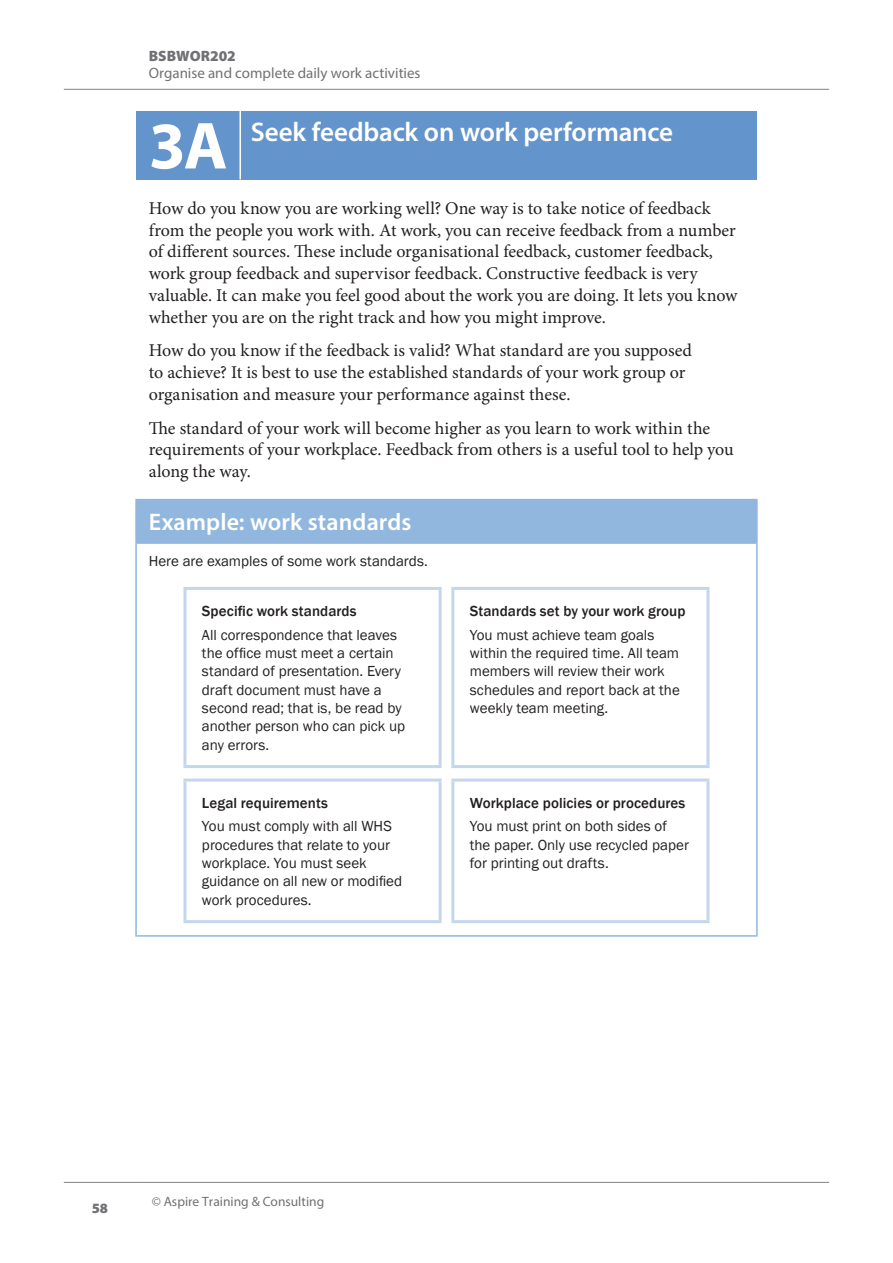
<style>
.page{position:relative;width:893px;height:1263px;background:#fff}
.page>*{position:absolute;margin:0;border:0;box-sizing:border-box;transform-origin:0 0}
.H1-hang{font:700 67.05px "Myriad Pro";color:#fff}
.H1-hang-2{font:600 27px "Myriad Pro";letter-spacing:-.005em;color:#fff}
.H4_example{font:600 24px "Myriad Pro";letter-spacing:.005em;color:#fff}
.t1{font:18px/21.8px "Minion Pro";letter-spacing:-.005em;color:#231f20}
.table_text{font:15px/18.3px "Franklin Gothic";color:#231f20}
.table_text_bold{font:500 15px "Franklin Gothic";letter-spacing:.005em;color:#231f20}
.t2{font:15px "Myriad Pro";color:#717074}
.t3{font:900 15px "Myriad Pro";color:#717074}
.t4{font:900 14.25px "Myriad Pro";color:#717074}
.t5{font:13.5px "Myriad Pro";color:#717074}
</style>
<div class="page">
<hr style="left:64px;top:1182px;width:72px;height:1px;background:#808285">
<hr style="left:136px;top:1182px;width:621px;height:1px;background:#808285">
<hr style="left:757px;top:1182px;width:72px;height:1px;background:#808285">
<hr style="left:64px;top:89px;width:72px;height:1px;background:#808285">
<hr style="left:136px;top:89px;width:621px;height:1px;background:#808285">
<hr style="left:757px;top:89px;width:72px;height:1px;background:#808285">
<div style="left:136px;top:500px;width:621px;height:43px;background:#91b7de"></div>
<hr style="left:135px;top:544px;width:2px;height:391px;background:#91b7de">
<hr style="left:756px;top:544px;width:2px;height:391px;background:#91b7de">
<hr style="left:135px;top:935px;width:623px;height:2px;background:#91b7de">
<hr style="left:135px;top:499px;width:623px;height:1px;background:#91b7de">
<hr style="left:135px;top:500px;width:2px;height:42px;background:#91b7de">
<hr style="left:756px;top:500px;width:2px;height:42px;background:#91b7de">
<hr style="left:135px;top:542px;width:623px;height:2px;background:#91b7de">
<svg style="left:186px;top:590px;width:520px;height:330px"></svg>
<hr style="left:439px;top:590px;width:3px;height:175px;background:#c4d6ec">
<hr style="left:451px;top:590px;width:3px;height:175px;background:#c4d6ec">
<hr style="left:439px;top:781px;width:3px;height:139px;background:#c4d6ec">
<hr style="left:451px;top:781px;width:3px;height:139px;background:#c4d6ec">
<hr style="left:183px;top:587px;width:259px;height:3px;background:#c4d6ec">
<hr style="left:451px;top:587px;width:258px;height:3px;background:#c4d6ec">
<hr style="left:183px;top:920px;width:259px;height:3px;background:#c4d6ec">
<hr style="left:451px;top:920px;width:258px;height:3px;background:#c4d6ec">
<hr style="left:183px;top:590px;width:3px;height:175px;background:#c4d6ec">
<hr style="left:706px;top:590px;width:3px;height:175px;background:#c4d6ec">
<hr style="left:183px;top:781px;width:3px;height:139px;background:#c4d6ec">
<hr style="left:706px;top:781px;width:3px;height:139px;background:#c4d6ec">
<hr style="left:183px;top:765px;width:259px;height:3px;background:#c4d6ec">
<hr style="left:451px;top:765px;width:258px;height:3px;background:#c4d6ec">
<hr style="left:183px;top:778px;width:259px;height:3px;background:#c4d6ec">
<hr style="left:451px;top:778px;width:258px;height:3px;background:#c4d6ec">
<div style="left:136px;top:111px;width:621px;height:68px;background:#6395cc"></div>
<hr style="left:239px;top:111px;width:2px;height:68px;background:#fff">
<p class="t3" style="left:149px;top:47px;width:89px">BSBWOR202</p>
<p class="t2" style="left:149px;top:63px;width:273px">Organise and complete daily work activities</p>
<h2 class="H1-hang" style="left:149px;top:102px;width:80px">3A</h2>
<h2 class="H1-hang-2" style="left:251px;top:115px;width:424px">Seek feedback on work performance</h2>
<p class="t1" style="left:149px;top:197px;width:590px">How do you know you are working well? One way is to take notice of feedback from the people you work with. At work, you can receive feedback from a number of different sources. These include organisational feedback, customer feedback, work group feedback and supervisor feedback. Constructive feedback is very valuable. It can make you feel good about the work you are doing. It lets you know whether you are on the right track and how you might improve.</p>
<p class="t1" style="left:149px;top:340px;width:544px">How do you know if the feedback is valid? What standard are you supposed to achieve? It is best to use the established standards of your work group or organisation and measure your performance against these.</p>
<p class="t1" style="left:149px;top:417px;width:586px">The standard of your work will become higher as you learn to work within the requirements of your workplace. Feedback from others is a useful tool to help you along the way.</p>
<h4 class="H4_example" style="left:149px;top:507px;width:264px">Example: work standards</h4>
<p class="table_text" style="left:149px;top:552px;width:281px">Here are examples of some work standards.</p>
<p class="table_text_bold" style="left:202px;top:602px;width:156px">Specific work standards</p>
<p class="table_text" style="left:202px;top:626px;width:205px">All correspondence that leaves the office must meet a certain standard of presentation. Every draft document must have a second read; that is, be read by another person who can pick up any errors.</p>
<p class="table_text_bold" style="left:470px;top:602px;width:217px">Standards set by your work group</p>
<p class="table_text" style="left:470px;top:626px;width:211px">You must achieve team goals within the required time. All team members will review their work schedules and report back at the weekly team meeting.</p>
<p class="table_text_bold" style="left:202px;top:793px;width:128px">Legal requirements</p>
<p class="table_text" style="left:202px;top:817px;width:202px">You must comply with all WHS procedures that relate to your workplace. You must seek guidance on all new or modified work procedures.</p>
<p class="table_text_bold" style="left:470px;top:793px;width:217px">Workplace policies or procedures</p>
<p class="table_text" style="left:470px;top:817px;width:221px">You must print on both sides of the paper. Only use recycled paper for printing out drafts.</p>
<p class="t4" style="left:92px;top:1200px;width:18px">58</p>
<p class="t5" style="left:152px;top:1193px;width:174px">© Aspire Training &amp; Consulting</p>
</div>
